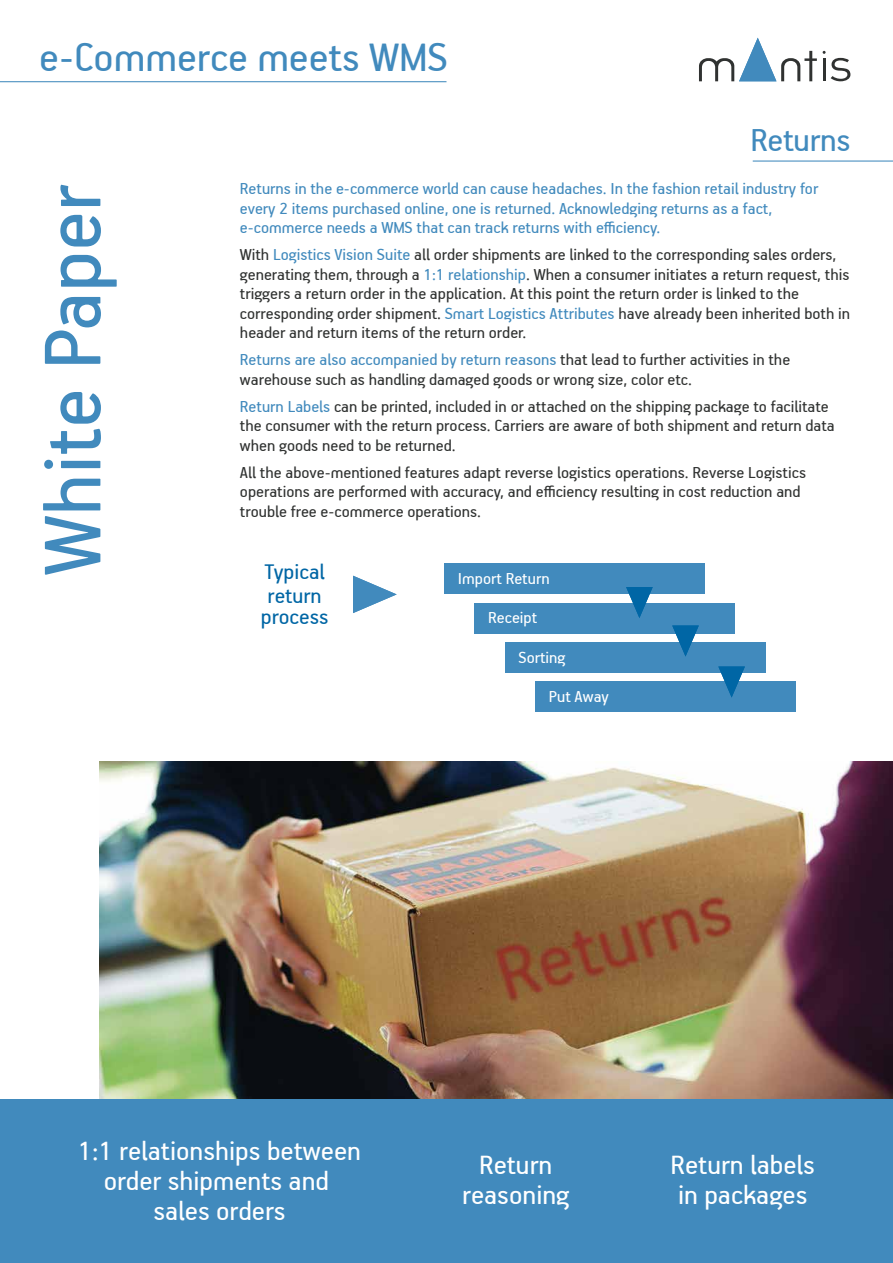
<style>
.page{position:relative;width:893px;height:1263px;background:#fff}
.page>*{position:absolute;margin:0;border:0;box-sizing:border-box;transform-origin:0 0}
.t1{font:90px "PF Handbook Pro";color:#418abd}
.t2{font:45px "PF Handbook Pro";color:#418abd}
.t3{font:36px "PF Handbook Pro";letter-spacing:-.01em;color:#418abd}
.t4{font:30px/30px "PF Handbook Pro";color:#fff;text-align:center}
.t5{font:24px/24px "PF Handbook Pro";color:#0066a5}
.t6{font:18px/19.5px "PF Handbook Pro";color:#303231}
.t7{font:18px/19.5px "PF Handbook Pro";color:#418abd}
.t8{font:18px "PF Handbook Pro";color:#fff}
.s1{color:#418abd}
</style>
<div class="page">
<img style="left:100px;top:761px;width:793px;height:339px">
<svg style="left:699px;top:38px;width:118px;height:43px"></svg>
<svg style="left:823px;top:51px;width:27px;height:30px"></svg>
<hr style="left:0;top:81px;width:446px;height:1px;background:#418abd">
<div style="left:0;top:1100px;width:893px;height:163px;background:#418abd"></div>
<hr style="left:753px;top:161px;width:140px;height:1px;background:#418abd">
<div style="left:444px;top:564px;width:261px;height:30px;background:#418abd"></div>
<div style="left:475px;top:603px;width:260px;height:30px;background:#418abd"></div>
<div style="left:505px;top:642px;width:260px;height:30px;background:#418abd"></div>
<div style="left:535px;top:682px;width:261px;height:30px;background:#418abd"></div>
<svg style="left:626px;top:587px;width:27px;height:31px"></svg>
<svg style="left:672px;top:625px;width:27px;height:31px"></svg>
<svg style="left:718px;top:666px;width:27px;height:31px"></svg>
<svg style="left:353px;top:576px;width:44px;height:37px"></svg>
<p class="t2" style="left:39px;top:30px;width:410px">e-Commerce meets WMS</p>
<p class="t3" style="left:751px;top:118px;width:101px">Returns</p>
<p class="t1" style="left:18px;top:575px;width:392px;rotate:-90deg">White Paper</p>
<p class="t7" style="left:240px;top:178px;width:580px">Returns in the e-commerce world can cause headaches. In the fashion retail industry for every 2 items purchased online, one is returned. Acknowledging returns as a fact, e-commerce needs a WMS that can track returns with efficiency.</p>
<p class="t6" style="left:240px;top:244px;width:612px">With <span class="s1">Logistics Vision Suite</span> all order shipments are linked to the corresponding sales orders, generating them, through a <span class="s1">1:1 relationship</span>. When a consumer initiates a return request, this triggers a return order in the application. At this point the return order is linked to the corresponding order shipment. <span class="s1">Smart Logistics Attributes</span> have already been inherited both in header and return items of the return order.</p>
<p class="t6" style="left:240px;top:349px;width:552px"><span class="s1">Returns are also accompanied by return reasons</span> that lead to further activities in the warehouse such as handling damaged goods or wrong size, color etc.</p>
<p class="t6" style="left:240px;top:396px;width:596px"><span class="s1">Return Labels</span> can be printed, included in or attached on the shipping package to facilitate the consumer with the return process. Carriers are aware of both shipment and return data when goods need to be returned.</p>
<p class="t6" style="left:240px;top:462px;width:568px">All the above-mentioned features adapt reverse logistics operations. Reverse Logistics operations are performed with accuracy, and efficiency resulting in cost reduction and trouble free e-commerce operations.</p>
<p class="t5" style="left:264px;top:559px;width:62px">Typical return</p>
<p class="t5" style="left:261px;top:604px;width:69px">process</p>
<p class="t8" style="left:458px;top:568px;width:93px">Import Return</p>
<p class="t8" style="left:488px;top:607px;width:51px">Receipt</p>
<p class="t8" style="left:518px;top:646px;width:48px">Sorting</p>
<p class="t8" style="left:549px;top:685px;width:62px">Put Away</p>
<p class="t4" style="left:78px;top:1134px;width:285px">1:1 relationships between order shipments and sales orders</p>
<p class="t4" style="left:462px;top:1149px;width:109px">Return reasoning</p>
<p class="t4" style="left:671px;top:1149px;width:146px;text-align:left">Return labels in packages</p>
</div>
